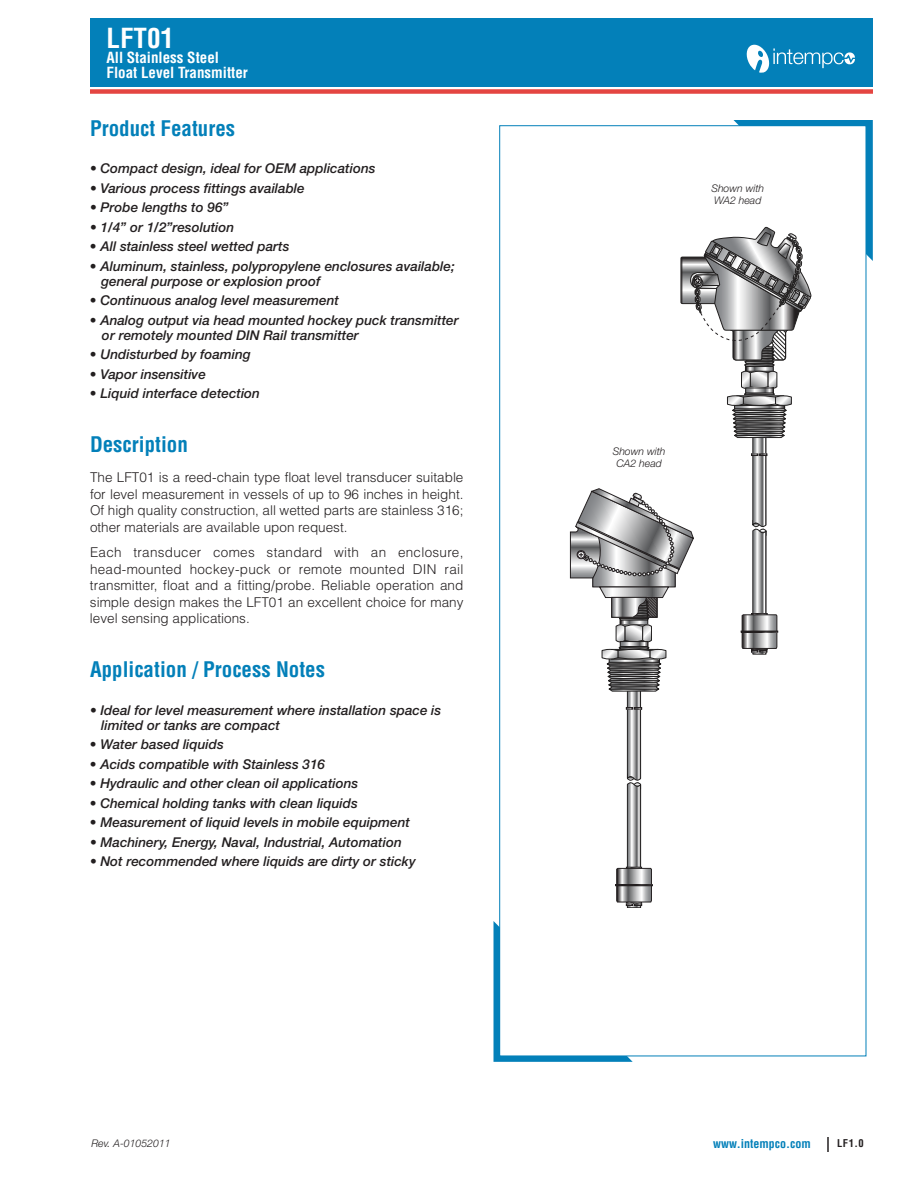
<style>
.page{position:relative;width:918px;height:1188px;background:#fff}
.page>*{position:absolute;margin:0;border:0;box-sizing:border-box;transform-origin:0 0}
.t1{font:700 condensed 27px "Helvetica";color:#fff}
.t2{font:700 condensed 21px "Helvetica";color:#0380b9}
.t3{font:700 condensed 15px/15px "Helvetica";color:#fff}
.t4{font:italic 500 13.5px/15px "Helvetica Neue";color:#231f20}
.t5{font:300 13.5px/16.5px "Helvetica";color:#231f20;text-align:justify}
.t6{font:700 condensed 12px "Helvetica";color:#0380b9}
.t7{font:italic 300 10.5px/12px "Helvetica Neue";color:#231f20}
.t8{font:700 condensed 10.5px "Helvetica";color:#231f20}
</style>
<div class="page">
<hr style="left:90px;top:91px;width:783px;height:3px;background:#e44541">
<svg style="left:827px;top:1137px;width:2px;height:15px"></svg>
<hr style="left:90px;top:89px;width:783px;height:3px;background:#e44541">
<div style="left:90px;top:18px;width:783px;height:68px;background:#0380b9"></div>
<img style="left:773px;top:48px;width:69px;height:20px">
<svg style="left:494px;top:921px;width:139px;height:141px"></svg>
<div style="left:500px;top:126px;width:366px;height:930px;background:#fff"></div>
<svg style="left:570px;top:120px;width:303px;height:788px"></svg>
<h1 class="t1" style="left:106px;top:23px;width:69px">LFT01</h1>
<p class="t3" style="left:106px;top:51px;width:143px">All Stainless Steel<br>Float Level Transmitter</p>
<h1 class="t1" style="left:106px;top:25px;width:113px">MIST M22</h1>
<p class="t3" style="left:106px;top:52px;width:181px">RTD Temperature Transmitter w/Extension Cable</p>
<h2 class="t2" style="left:90px;top:116px;width:147px">Product Features</h2>
<p class="t4" style="left:90px;top:162px;width:287px">• Compact design, ideal for OEM applications</p>
<p class="t4" style="left:90px;top:182px;width:216px">• Various process fittings available</p>
<p class="t4" style="left:90px;top:201px;width:140px">• Probe lengths to 96”</p>
<p class="t4" style="left:90px;top:221px;width:146px">• 1/4” or 1/2”resolution</p>
<p class="t4" style="left:90px;top:240px;width:201px">• All stainless steel wetted parts</p>
<p class="t4" style="left:101px;top:260px;width:355px;text-indent:-11px">• Aluminum, stainless, polypropylene enclosures available; general purpose or explosion proof</p>
<p class="t4" style="left:90px;top:294px;width:251px">• Continuous analog level measurement</p>
<p class="t4" style="left:102px;top:314px;width:358px;text-indent:-12px">• Analog output via head mounted hockey puck transmitter or remotely mounted DIN Rail transmitter</p>
<p class="t4" style="left:90px;top:348px;width:162px">• Undisturbed by foaming</p>
<p class="t4" style="left:90px;top:368px;width:117px">• Vapor insensitive</p>
<p class="t4" style="left:90px;top:387px;width:172px">• Liquid interface detection</p>
<h2 class="t2" style="left:90px;top:433px;width:99px">Description</h2>
<p class="t5" style="left:90px;top:469px;width:375px">The LFT01 is a reed-chain type float level transducer suitable for level measurement in vessels of up to 96 inches in height.<br>Of high quality construction, all wetted parts are stainless 316; other materials are available upon request.</p>
<p class="t5" style="left:90px;top:544px;width:375px">Each transducer comes standard with an enclosure, head-mounted hockey-puck or remote mounted DIN rail transmitter, float and a fitting/probe. Reliable operation and simple design makes the LFT01 an excellent choice for many level sensing applications.</p>
<h2 class="t2" style="left:90px;top:658px;width:237px">Application / Process Notes</h2>
<p class="t4" style="left:101px;top:704px;width:342px;text-indent:-11px">• Ideal for level measurement where installation space is limited or tanks are compact</p>
<p class="t4" style="left:90px;top:738px;width:135px">• Water based liquids</p>
<p class="t4" style="left:90px;top:758px;width:237px">• Acids compatible with Stainless 316</p>
<p class="t4" style="left:90px;top:777px;width:270px">• Hydraulic and other clean oil applications</p>
<p class="t4" style="left:90px;top:797px;width:269px">• Chemical holding tanks with clean liquids</p>
<p class="t4" style="left:90px;top:816px;width:322px">• Measurement of liquid levels in mobile equipment</p>
<p class="t4" style="left:90px;top:836px;width:313px">• Machinery, Energy, Naval, Industrial, Automation</p>
<p class="t4" style="left:90px;top:855px;width:327px">• Not recommended where liquids are dirty or sticky</p>
<p class="t7" style="left:711px;top:183px;width:54px">Shown with<br>WA2 head</p>
<p class="t7" style="left:613px;top:446px;width:54px;text-align:center">Shown with<br>CA2 head</p>
<p class="t7" style="left:92px;top:1138px;width:81px">Rev. A-01052011</p>
<p class="t6" style="left:713px;top:1137px;width:99px">www.intempco.com</p>
<p class="t8" style="left:837px;top:1138px;width:28px">LF1.0</p>
</div>
